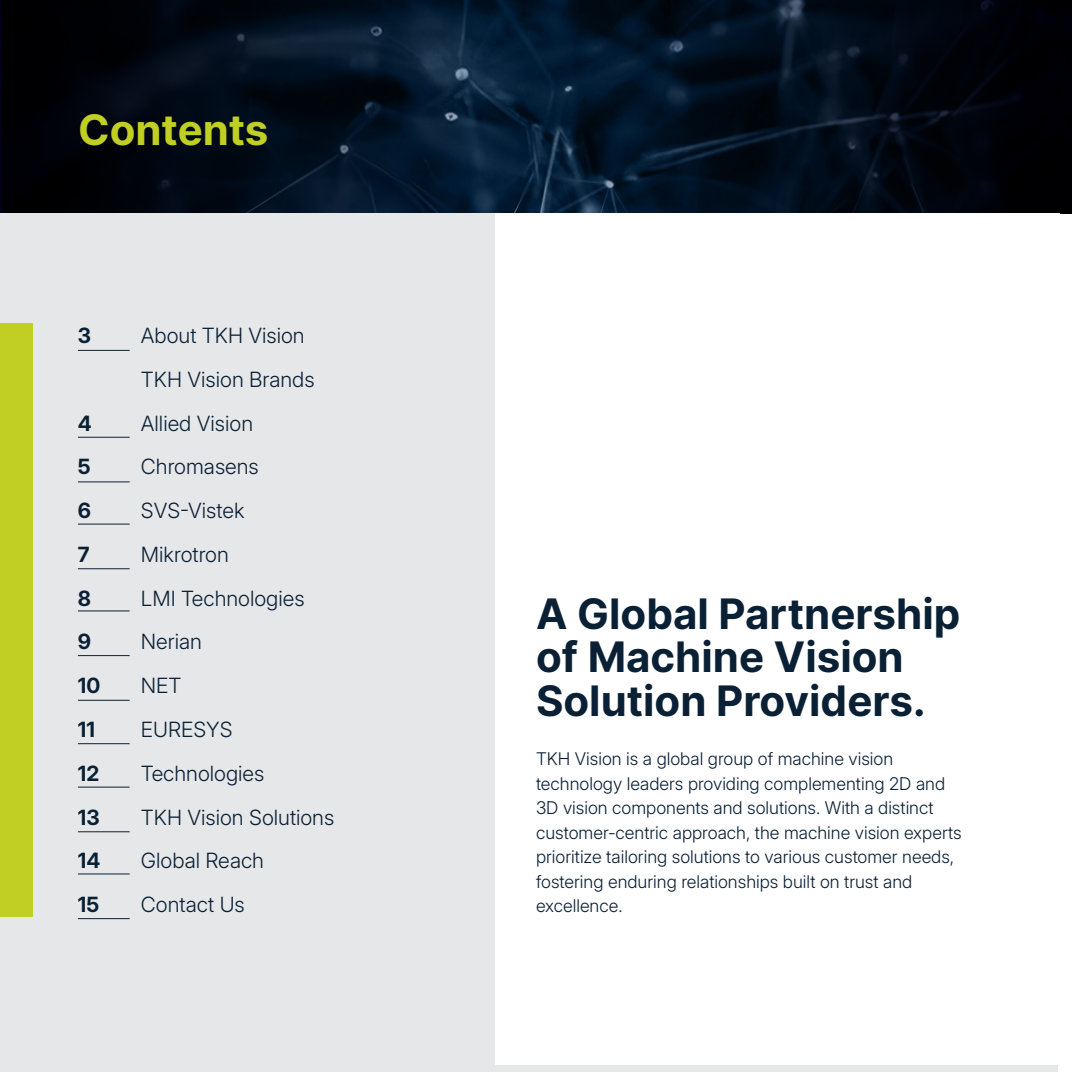
<style>
.page{position:relative;width:1072px;height:1072px;background:#fff}
.page>*{position:absolute;margin:0;border:0;box-sizing:border-box;transform-origin:0 0}
.page_title_1{font:700 42px/43.8px "Inter";color:#0a2035}
.page_title_1-2{font:700 42px "Inter";color:#c1ce23}
.contents{font:300 21px "Inter 24 pt";color:#0a2035}
.contents-2{font:700 21px "Inter 24 pt";color:#0a2035}
.body{font:300 17.5px/24.5px "Inter 24 pt";color:#0a2035}
</style>
<div class="page">
<svg style="left:0;top:0;width:186px;height:213px;background:#00030a"></svg>
<div style="left:1057px;top:0;width:14px;height:213px;background:#000004"></div>
<svg style="left:186px;top:0;width:871px;height:213px;background:#031120"></svg>
<div style="left:0;top:213px;width:1057px;height:858px;background:#e6e7e9"></div>
<div style="left:495px;top:213px;width:564px;height:851px;background:#fff"></div>
<div style="left:0;top:323px;width:32px;height:593px;background:#c1ce23"></div>
<hr style="left:78px;top:350px;width:52px;height:1px;background:#0a2035">
<hr style="left:78px;top:437px;width:52px;height:1px;background:#0a2035">
<hr style="left:78px;top:481px;width:52px;height:1px;background:#0a2035">
<hr style="left:78px;top:524px;width:52px;height:1px;background:#0a2035">
<hr style="left:78px;top:568px;width:52px;height:1px;background:#0a2035">
<hr style="left:78px;top:610px;width:52px;height:1px;background:#0a2035">
<hr style="left:78px;top:655px;width:52px;height:1px;background:#0a2035">
<hr style="left:78px;top:700px;width:52px;height:1px;background:#0a2035">
<hr style="left:78px;top:743px;width:52px;height:1px;background:#0a2035">
<hr style="left:78px;top:786px;width:52px;height:1px;background:#0a2035">
<hr style="left:78px;top:831px;width:52px;height:1px;background:#0a2035">
<hr style="left:78px;top:873px;width:52px;height:1px;background:#0a2035">
<hr style="left:78px;top:918px;width:52px;height:1px;background:#0a2035">
<p class="page_title_1-2" style="left:78px;top:98px;width:192px">Contents</p>
<p class="contents-2" style="left:78px;top:319px;width:15px">3</p>
<p class="contents" style="left:141px;top:320px;width:165px">About TKH Vision</p>
<p class="contents" style="left:141px;top:364px;width:175px">TKH Vision Brands</p>
<p class="contents-2" style="left:78px;top:407px;width:15px">4</p>
<p class="contents" style="left:141px;top:407px;width:114px">Allied Vision</p>
<p class="contents-2" style="left:78px;top:451px;width:14px">5</p>
<p class="contents" style="left:141px;top:451px;width:119px">Chromasens</p>
<p class="contents-2" style="left:78px;top:494px;width:15px">6</p>
<p class="contents" style="left:141px;top:495px;width:105px">SVS-Vistek</p>
<p class="contents-2" style="left:78px;top:538px;width:13px">7</p>
<p class="contents" style="left:141px;top:539px;width:89px">Mikrotron</p>
<p class="contents-2" style="left:78px;top:582px;width:15px">8</p>
<p class="contents" style="left:141px;top:582px;width:165px">LMI Technologies</p>
<p class="contents-2" style="left:78px;top:626px;width:15px">9</p>
<p class="contents" style="left:141px;top:626px;width:63px">Nerian</p>
<p class="contents-2" style="left:78px;top:669px;width:24px">10</p>
<p class="contents" style="left:141px;top:670px;width:42px">NET</p>
<p class="contents-2" style="left:78px;top:713px;width:19px">11</p>
<p class="contents" style="left:141px;top:714px;width:93px">EURESYS</p>
<p class="contents-2" style="left:78px;top:757px;width:23px">12</p>
<p class="contents" style="left:141px;top:757px;width:125px">Technologies</p>
<p class="contents-2" style="left:78px;top:801px;width:23px">13</p>
<p class="contents" style="left:141px;top:801px;width:195px">TKH Vision Solutions</p>
<p class="contents-2" style="left:78px;top:844px;width:24px">14</p>
<p class="contents" style="left:141px;top:845px;width:125px">Global Reach</p>
<p class="contents-2" style="left:78px;top:888px;width:23px">15</p>
<p class="contents" style="left:141px;top:889px;width:105px">Contact Us</p>
<p class="page_title_1" style="left:536px;top:590px;width:426px">A Global Partnership of Machine Vision<br>Solution Providers.</p>
<p class="body" style="left:536px;top:746px;width:427px">TKH Vision is a global group of machine vision technology leaders providing complementing 2D and 3D vision components and solutions. With a distinct customer-centric approach, the machine vision experts prioritize tailoring solutions to various customer needs, fostering enduring relationships built on trust and excellence.</p>
</div>
